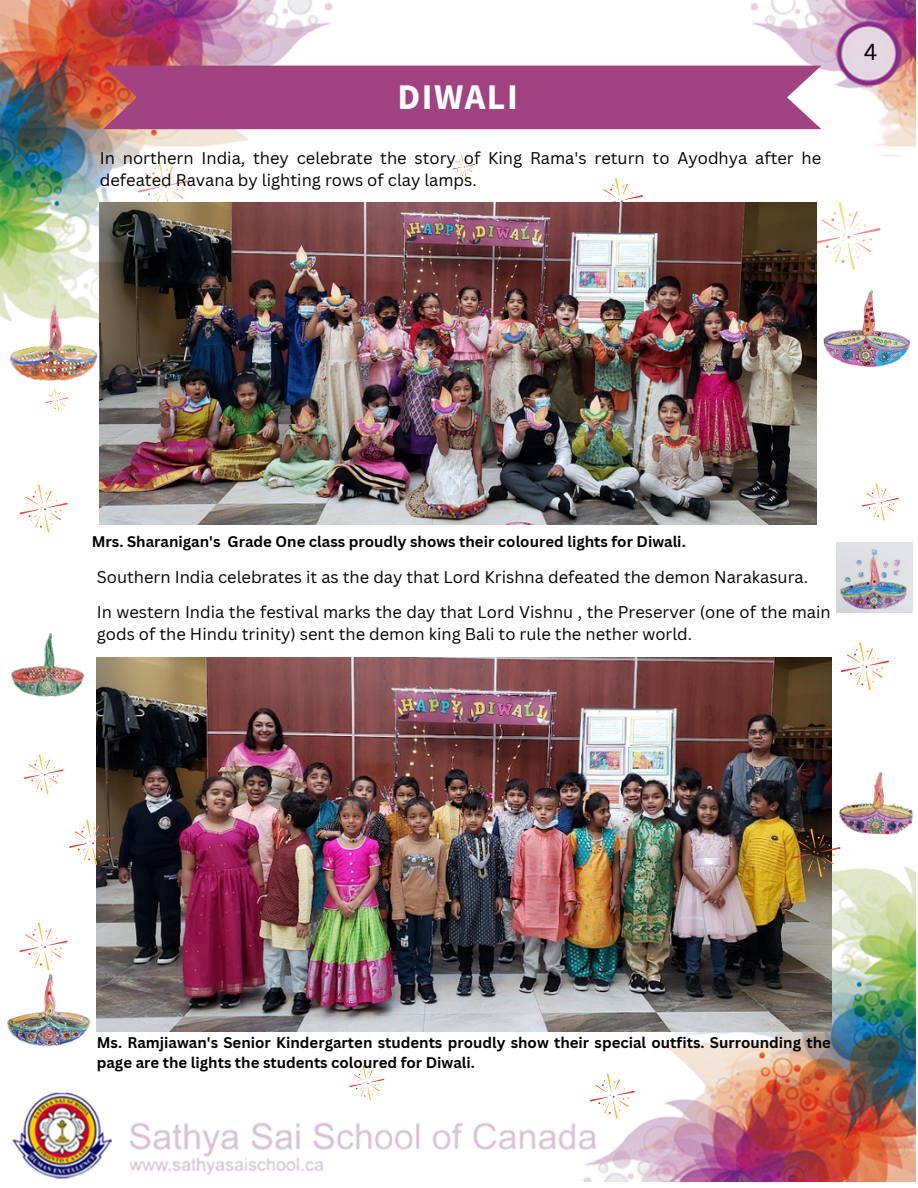
<style>
.page{position:relative;width:918px;height:1188px;background:#fff}
.page>*{position:absolute;margin:0;border:0;box-sizing:border-box;transform-origin:0 0}
.t1{font:700 36px "Source Sans Pro";letter-spacing:.04em;color:#fff}
.t2{font:22.5px "Canva Sans";color:#000}
.t3{font:16.5px/22.5px "Canva Sans";color:#000}
.t4{font:700 15px/20.2px "Canva Sans";color:#000}
</style>
<div class="page">
<img style="left:0;top:0;width:916px;height:1181px">
<div style="left:103px;top:66px;width:718px;height:63px;background:#a24381"></div>
<img style="left:9px;top:631px;width:77px;height:79px">
<img style="left:837px;top:543px;width:75px;height:70px">
<img style="left:4px;top:970px;width:88px;height:82px">
<img style="left:837px;top:768px;width:77px;height:74px">
<img style="left:821px;top:289px;width:92px;height:83px">
<img style="left:6px;top:297px;width:94px;height:90px">
<img style="left:97px;top:658px;width:734px;height:373px">
<img style="left:567px;top:877px;width:45px;height:45px">
<svg style="left:69px;top:820px;width:45px;height:45px"></svg>
<svg style="left:841px;top:642px;width:48px;height:48px"></svg>
<svg style="left:19px;top:484px;width:49px;height:49px"></svg>
<svg style="left:24px;top:755px;width:39px;height:39px"></svg>
<svg style="left:138px;top:160px;width:53px;height:42px"></svg>
<svg style="left:862px;top:484px;width:37px;height:37px"></svg>
<svg style="left:598px;top:178px;width:45px;height:24px"></svg>
<svg style="left:817px;top:202px;width:63px;height:68px"></svg>
<svg style="left:19px;top:922px;width:49px;height:49px"></svg>
<svg style="left:590px;top:1074px;width:45px;height:45px"></svg>
<svg style="left:792px;top:829px;width:48px;height:48px;background:#7a6442"></svg>
<svg style="left:349px;top:1066px;width:35px;height:34px"></svg>
<svg style="left:453px;top:155px;width:22px;height:23px"></svg>
<svg style="left:46px;top:389px;width:22px;height:22px"></svg>
<img style="left:100px;top:202px;width:717px;height:322px">
<h1 class="t1" style="left:398px;top:74px;width:122px">DIWALI</h1>
<p class="t3" style="left:100px;top:146px;width:723px">In northern India, they celebrate the story of King Rama's return to Ayodhya after he defeated Ravana by lighting rows of clay lamps.</p>
<h2 class="t2" style="left:864px;top:36px;width:15px">4</h2>
<p class="t4" style="left:92px;top:531px;width:596px">Mrs. Sharanigan's Grade One class proudly shows their coloured lights for Diwali.</p>
<p class="t3" style="left:97px;top:559px;width:735px;line-height:34.5px">Southern India celebrates it as the day that Lord Krishna defeated the demon Narakasura.<br>In western India the festival marks the day that Lord Vishnu , the Preserver (one of the main</p>
<p class="t3" style="left:97px;top:622px;width:597px">gods of the Hindu trinity) sent the demon king Bali to rule the nether world.</p>
<p class="t4" style="left:97px;top:1032px;width:736px">Ms. Ramjiawan's Senior Kindergarten students proudly show their special outfits. Surrounding the page are the lights the students coloured for Diwali.</p>
</div>
